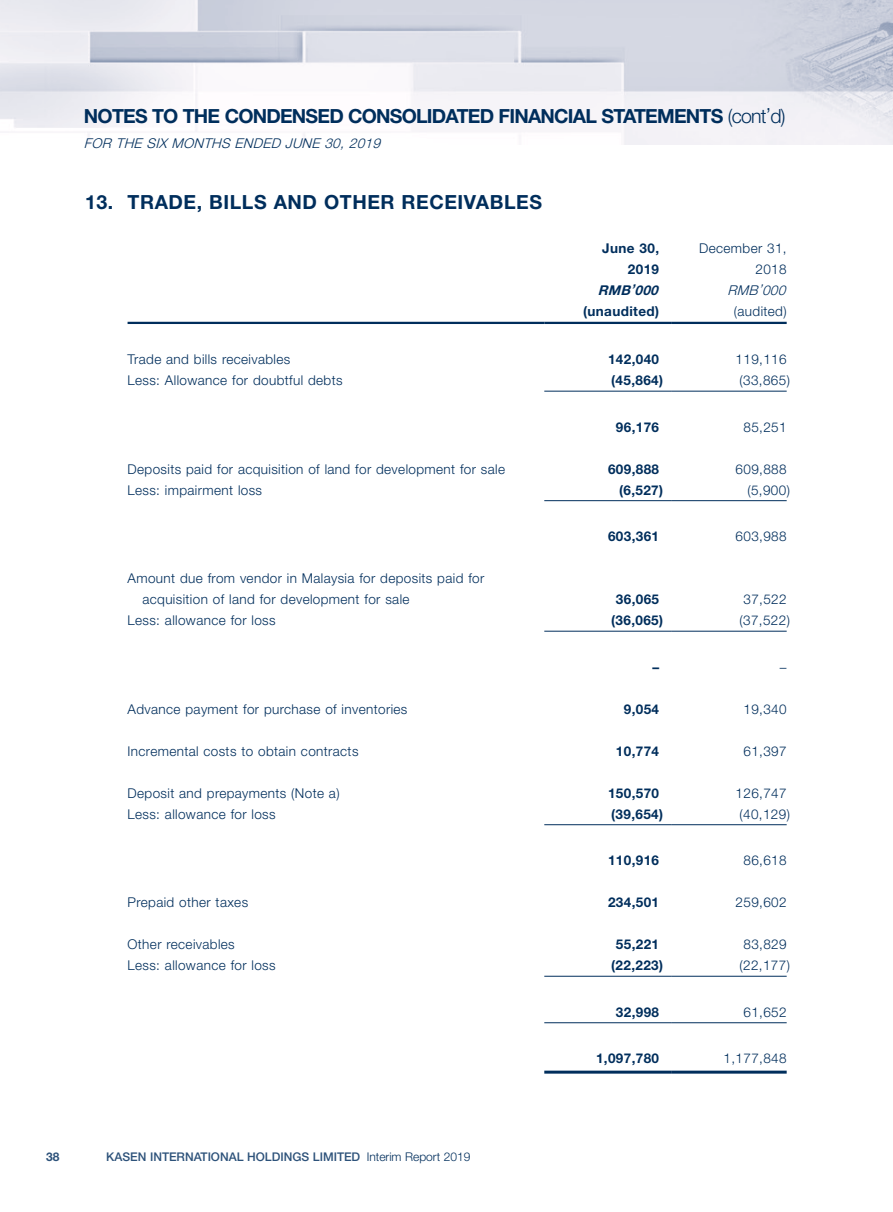
<style>
.page{position:relative;width:893px;height:1212px;background:#fff}
.page>*{position:absolute;margin:0;border:0;box-sizing:border-box;transform-origin:0 0}
.Heading_1{font:700 19.5px "Helvetica Neue LT Std";letter-spacing:-.04em;color:#002e5c}
.Heading_1-2{font:700 19.5px "Helvetica Neue LT Std";letter-spacing:.03em;color:#002e5c}
.Body_Text{font:300 13.5px/21px "Helvetica Neue LT Std";letter-spacing:.03em;color:#002e5c}
.Body_Text-2{font:700 13.5px "Helvetica Neue LT Std";letter-spacing:.03em;color:#002e5c}
.Body_Text-3{font:italic 300 13.5px "Helvetica Neue LT Std";color:#002e5c}
.Body_Text-4{font:italic 700 13.5px "Helvetica Neue LT Std";color:#002e5c}
.t1{font:500 12px "Helvetica Neue LT Std";color:#2d527a}
.t2{font:700 12px "Helvetica Neue LT Std";color:#2d527a}
.s1{font-weight:300}
.s2{font-weight:300;color:#002e5c}
</style>
<div class="page">
<img style="left:0;top:0;width:893px;height:145px">
<hr style="left:128px;top:322px;width:416px;height:2px;background:#002e5c">
<hr style="left:544px;top:322px;width:128px;height:2px;background:#002e5c">
<hr style="left:672px;top:322px;width:115px;height:2px;background:#002e5c">
<hr style="left:544px;top:391px;width:128px;height:1px;background:#002e5c">
<hr style="left:672px;top:391px;width:115px;height:1px;background:#002e5c">
<hr style="left:544px;top:500px;width:128px;height:1px;background:#002e5c">
<hr style="left:672px;top:500px;width:115px;height:1px;background:#002e5c">
<hr style="left:544px;top:631px;width:128px;height:1px;background:#002e5c">
<hr style="left:672px;top:631px;width:115px;height:1px;background:#002e5c">
<hr style="left:544px;top:824px;width:128px;height:1px;background:#002e5c">
<hr style="left:672px;top:824px;width:115px;height:1px;background:#002e5c">
<hr style="left:544px;top:976px;width:128px;height:1px;background:#002e5c">
<hr style="left:672px;top:976px;width:115px;height:1px;background:#002e5c">
<hr style="left:544px;top:1022px;width:128px;height:1px;background:#002e5c">
<hr style="left:672px;top:1022px;width:115px;height:1px;background:#002e5c">
<hr style="left:544px;top:1070px;width:128px;height:3px;background:#002e5c">
<hr style="left:672px;top:1070px;width:115px;height:3px;background:#002e5c">
<h1 class="Heading_1" style="left:84px;top:104px;width:703px">NOTES TO THE CONDENSED CONSOLIDATED FINANCIAL STATEMENTS <span class="s1">(cont’d)</span></h1>
<p class="Body_Text-3" style="left:84px;top:135px;width:302px">FOR THE SIX MONTHS ENDED JUNE 30,2019</p>
<p class="Heading_1-2" style="left:85px;top:190px;width:458px">13. TRADE, BILLS AND OTHER RECEIVABLES</p>
<p class="Body_Text-2" style="left:602px;top:240px;width:58px">June 30,</p>
<p class="Body_Text-2" style="left:628px;top:261px;width:33px">2019</p>
<p class="Body_Text" style="left:699px;top:237px;width:89px">December 31,</p>
<p class="Body_Text" style="left:755px;top:258px;width:33px">2018</p>
<p class="Body_Text-4" style="left:598px;top:282px;width:66px">RMB’000</p>
<p class="Body_Text-3" style="left:727px;top:282px;width:64px">RMB’000</p>
<p class="Body_Text-2" style="left:583px;top:303px;width:78px">(unaudited)</p>
<p class="Body_Text" style="left:734px;top:300px;width:54px">(audited)</p>
<p class="Body_Text" style="left:128px;top:349px;width:164px">Trade and bills receivables</p>
<p class="Body_Text-2" style="left:608px;top:351px;width:53px">142,040</p>
<p class="Body_Text" style="left:736px;top:349px;width:53px">119,116</p>
<p class="Body_Text" style="left:128px;top:370px;width:217px">Less: Allowance for doubtful debts</p>
<p class="Body_Text-2" style="left:611px;top:372px;width:53px">(45,864)</p>
<p class="Body_Text" style="left:739px;top:370px;width:52px">(33,865)</p>
<p class="Body_Text-2" style="left:616px;top:419px;width:45px">96,176</p>
<p class="Body_Text" style="left:743px;top:416px;width:45px">85,251</p>
<p class="Body_Text" style="left:128px;top:458px;width:379px">Deposits paid for acquisition of land for development for sale</p>
<p class="Body_Text-2" style="left:608px;top:461px;width:53px">609,888</p>
<p class="Body_Text" style="left:736px;top:458px;width:53px">609,888</p>
<p class="Body_Text" style="left:128px;top:479px;width:136px">Less: impairment loss</p>
<p class="Body_Text-2" style="left:619px;top:482px;width:46px">(6,527)</p>
<p class="Body_Text" style="left:747px;top:479px;width:44px">(5,900)</p>
<p class="Body_Text-2" style="left:608px;top:528px;width:53px">603,361</p>
<p class="Body_Text" style="left:736px;top:526px;width:53px">603,988</p>
<p class="Body_Text" style="left:142px;top:568px;width:343px;text-indent:-15px">Amount due from vendor in Malaysia for deposits paid for acquisition of land for development for sale</p>
<p class="Body_Text-2" style="left:616px;top:591px;width:45px">36,065</p>
<p class="Body_Text" style="left:743px;top:589px;width:45px">37,522</p>
<p class="Body_Text" style="left:128px;top:610px;width:150px">Less: allowance for loss</p>
<p class="Body_Text-2" style="left:611px;top:612px;width:53px">(36,065)</p>
<p class="Body_Text" style="left:739px;top:610px;width:52px">(37,522)</p>
<p class="Body_Text-2" style="left:652px;top:659px;width:8px">–</p>
<p class="Body_Text" style="left:780px;top:656px;width:8px">–</p>
<p class="Body_Text" style="left:128px;top:698px;width:281px">Advance payment for purchase of inventories</p>
<p class="Body_Text-2" style="left:624px;top:701px;width:37px">9,054</p>
<p class="Body_Text" style="left:743px;top:698px;width:45px">19,340</p>
<p class="Body_Text" style="left:128px;top:740px;width:232px">Incremental costs to obtain contracts</p>
<p class="Body_Text-2" style="left:616px;top:743px;width:45px">10,774</p>
<p class="Body_Text" style="left:743px;top:740px;width:45px">61,397</p>
<p class="Body_Text" style="left:128px;top:782px;width:214px">Deposit and prepayments (Note a)</p>
<p class="Body_Text-2" style="left:608px;top:785px;width:53px">150,570</p>
<p class="Body_Text" style="left:736px;top:782px;width:53px">126,747</p>
<p class="Body_Text" style="left:128px;top:803px;width:150px">Less: allowance for loss</p>
<p class="Body_Text-2" style="left:611px;top:806px;width:53px">(39,654)</p>
<p class="Body_Text" style="left:739px;top:803px;width:52px">(40,129)</p>
<p class="Body_Text-2" style="left:608px;top:852px;width:53px">110,916</p>
<p class="Body_Text" style="left:743px;top:850px;width:45px">86,618</p>
<p class="Body_Text" style="left:128px;top:892px;width:122px">Prepaid other taxes</p>
<p class="Body_Text-2" style="left:608px;top:894px;width:53px">234,501</p>
<p class="Body_Text" style="left:736px;top:892px;width:53px">259,602</p>
<p class="Body_Text" style="left:128px;top:934px;width:109px">Other receivables</p>
<p class="Body_Text-2" style="left:616px;top:936px;width:45px">55,221</p>
<p class="Body_Text" style="left:743px;top:934px;width:45px">83,829</p>
<p class="Body_Text" style="left:128px;top:955px;width:150px">Less: allowance for loss</p>
<p class="Body_Text-2" style="left:611px;top:957px;width:53px">(22,223)</p>
<p class="Body_Text" style="left:739px;top:955px;width:52px">(22,177)</p>
<p class="Body_Text-2" style="left:616px;top:1004px;width:45px">32,998</p>
<p class="Body_Text" style="left:743px;top:1001px;width:45px">61,652</p>
<p class="Body_Text-2" style="left:596px;top:1050px;width:65px">1,097,780</p>
<p class="Body_Text" style="left:724px;top:1048px;width:65px">1,177,848</p>
<p class="t2" style="left:46px;top:1150px;width:15px">38</p>
<p class="t1" style="left:106px;top:1150px;width:366px">KASEN INTERNATIONAL HOLDINGS LIMITED <span class="s2">Interim Report 2019</span></p>
</div>
